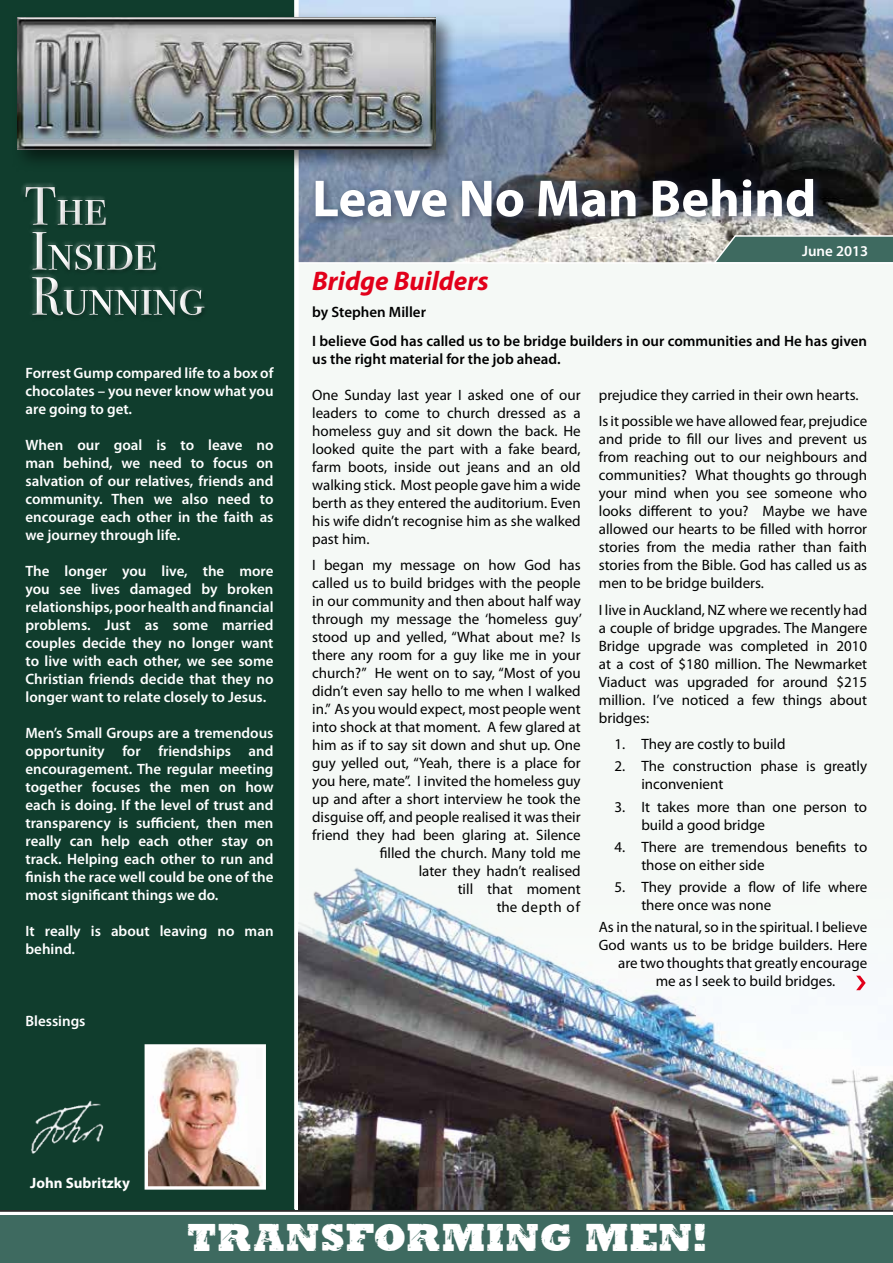
<style>
.page{position:relative;width:893px;height:1263px;background:#fff}
.page>*{position:absolute;margin:0;border:0;box-sizing:border-box;transform-origin:0 0}
.t1{font:700 52.5px "Myriad Pro";color:#fff}
.t2{font:36px "Marvelouz DSG";color:#fff}
.t3{font:italic 700 27px "Myriad Pro";color:#e2001a}
.t4{font:15px/18px "Myriad Pro";color:#000}
.t5{font:600 15px/18px "Myriad Pro";color:#fff;text-align:justify}
.t6{font:600 15px/18px "Myriad Pro";color:#000}
.t7{font:700 15px "Myriad Pro";color:#fff}
</style>
<div class="page">
<div style="left:294px;top:257px;width:599px;height:952px;background:#f5f9f6"></div>
<img style="left:299px;top:0;width:594px;height:262px">
<div style="left:0;top:0;width:294px;height:1210px;background:#103d2d"></div>
<hr style="left:0;top:1210px;width:893px;height:2px;background:#000">
<div style="left:0;top:1215px;width:893px;height:48px;background:#3e6a60"></div>
<img style="left:149px;top:1048px;width:113px;height:137px">
<div style="left:145px;top:1044px;width:121px;height:145px;border:3px solid #fff"></div>
<svg style="left:711px;top:234px;width:182px;height:28px;background:#577b72"></svg>
<hr style="left:298px;top:262px;width:595px;height:2px;background:#fff">
<div style="left:294px;top:0;width:5px;height:1209px;background:#fff"></div>
<div style="left:11px;top:11px;width:447px;height:161px;background:#000;opacity:.55"></div>
<img style="left:17px;top:17px;width:418px;height:132px">
<div style="left:310px;top:174px;width:514px;height:54px;background:#313b57;opacity:.75"></div>
<div style="left:21px;top:183px;width:188px;height:139px;background:#000;opacity:.75"></div>
<img style="left:31px;top:1100px;width:73px;height:54px">
<img style="left:299px;top:868px;width:594px;height:341px">
<svg style="left:856px;top:976px;width:10px;height:14px"></svg>
<h1 class="t1" style="left:312px;top:164px;width:506px">Leave No Man Behind</h1>
<p class="t5" style="left:26px;top:364px;width:250px">Forrest Gump compared life to a box of chocolates – you never know what you are going to get.</p>
<p class="t5" style="left:26px;top:436px;width:250px">When our goal is to leave no man behind, we need to focus on salvation of our relatives, friends and community. Then we also need to encourage each other in the faith as we journey through life.</p>
<p class="t5" style="left:26px;top:562px;width:250px">The longer you live, the more you see lives damaged by broken relationships, poor health and financial problems. Just as some married couples decide they no longer want to live with each other, we see some Christian friends decide that they no longer want to relate closely to Jesus.</p>
<p class="t5" style="left:26px;top:724px;width:250px">Men’s Small Groups are a tremendous opportunity for friendships and encouragement. The regular meeting together focuses the men on how each is doing. If the level of trust and transparency is sufficient, then men really can help each other stay on track. Helping each other to run and finish the race well could be one of the most significant things we do.</p>
<p class="t5" style="left:26px;top:922px;width:250px">It really is about leaving no man behind.</p>
<p class="t5" style="left:26px;top:1012px;width:62px">Blessings</p>
<h3 class="t3" style="left:312px;top:264px;width:178px">Bridge Builders</h3>
<p class="t6" style="left:312px;top:303px;width:115px">by Stephen Miller</p>
<p class="t5" style="left:802px;top:242px;width:67px">June 2013</p>
<p class="t6" style="left:312px;top:331px;width:557px">I believe God has called us to be bridge builders in our communities and He has given us the right material for the job ahead.</p>
<p class="t4" style="left:312px;top:385px;width:270px;text-align:justify">One Sunday last year I asked one of our leaders to come to church dressed as a homeless guy and sit down the back. He looked quite the part with a fake beard, farm boots, inside out jeans and an old walking stick. Most people gave him a wide berth as they entered the auditorium. Even his wife didn’t recognise him as she walked past him.</p>
<p class="t4" style="left:312px;top:556px;width:271px;text-align:right">I began my message on how God has called us to build bridges with the people in our community and then about half way through my message the ‘homeless guy’ stood up and yelled, “What about me? Is there any room for a guy like me in your church?” He went on to say, “Most of you didn’t even say hello to me when I walked in.” As you would expect, most people went into shock at that moment. A few glared at him as if to say sit down and shut up. One guy yelled out, “Yeah, there is a place for you here, mate”. I invited the homeless guy up and after a short interview he took the disguise off, and people realised it was their friend they had been glaring at. Silence filled the church. Many told me<br>later they hadn’t realised<br>till that moment<br>the depth of</p>
<p class="t4" style="left:599px;top:381px;width:270px;line-height:26.5px">prejudice they carried in their own hearts.<br>Is it possible we have allowed fear, prejudice</p>
<p class="t4" style="left:599px;top:430px;width:270px;text-align:justify">and pride to fill our lives and prevent us from reaching out to our neighbours and communities? What thoughts go through your mind when you see someone who looks different to you? Maybe we have allowed our hearts to be filled with horror stories from the media rather than faith stories from the Bible. God has called us as men to be bridge builders.</p>
<p class="t4" style="left:599px;top:600px;width:270px;text-align:justify">I live in Auckland, NZ where we recently had a couple of bridge upgrades. The Mangere Bridge upgrade was completed in 2010 at a cost of $180 million. The Newmarket Viaduct was upgraded for around $215 million. I’ve noticed a few things about bridges:</p>
<p class="t4" style="left:614px;top:735px;width:173px">1. They are costly to build</p>
<p class="t4" style="left:641px;top:757px;width:227px;text-indent:-27px">2. The construction phase is greatly inconvenient</p>
<p class="t4" style="left:641px;top:797px;width:227px;text-indent:-27px">3. It takes more than one person to build a good bridge</p>
<p class="t4" style="left:641px;top:837px;width:227px;text-indent:-27px">4. There are tremendous benefits to those on either side</p>
<p class="t4" style="left:641px;top:878px;width:227px;text-indent:-27px">5. They provide a flow of life where there once was none</p>
<p class="t4" style="left:599px;top:918px;width:270px">As in the natural, so in the spiritual. I believe</p>
<p class="t4" style="left:599px;top:936px;width:270px">God wants us to be bridge builders. Here</p>
<p class="t4" style="left:618px;top:954px;width:251px">are two thoughts that greatly encourage</p>
<p class="t4" style="left:656px;top:972px;width:181px">me as I seek to build bridges.</p>
<p class="t7" style="left:30px;top:1173px;width:101px">John Subritzky</p>
<h2 class="t2" style="left:186px;top:1218px;width:522px">TRANSFORMING MEN!</h2>
</div>
